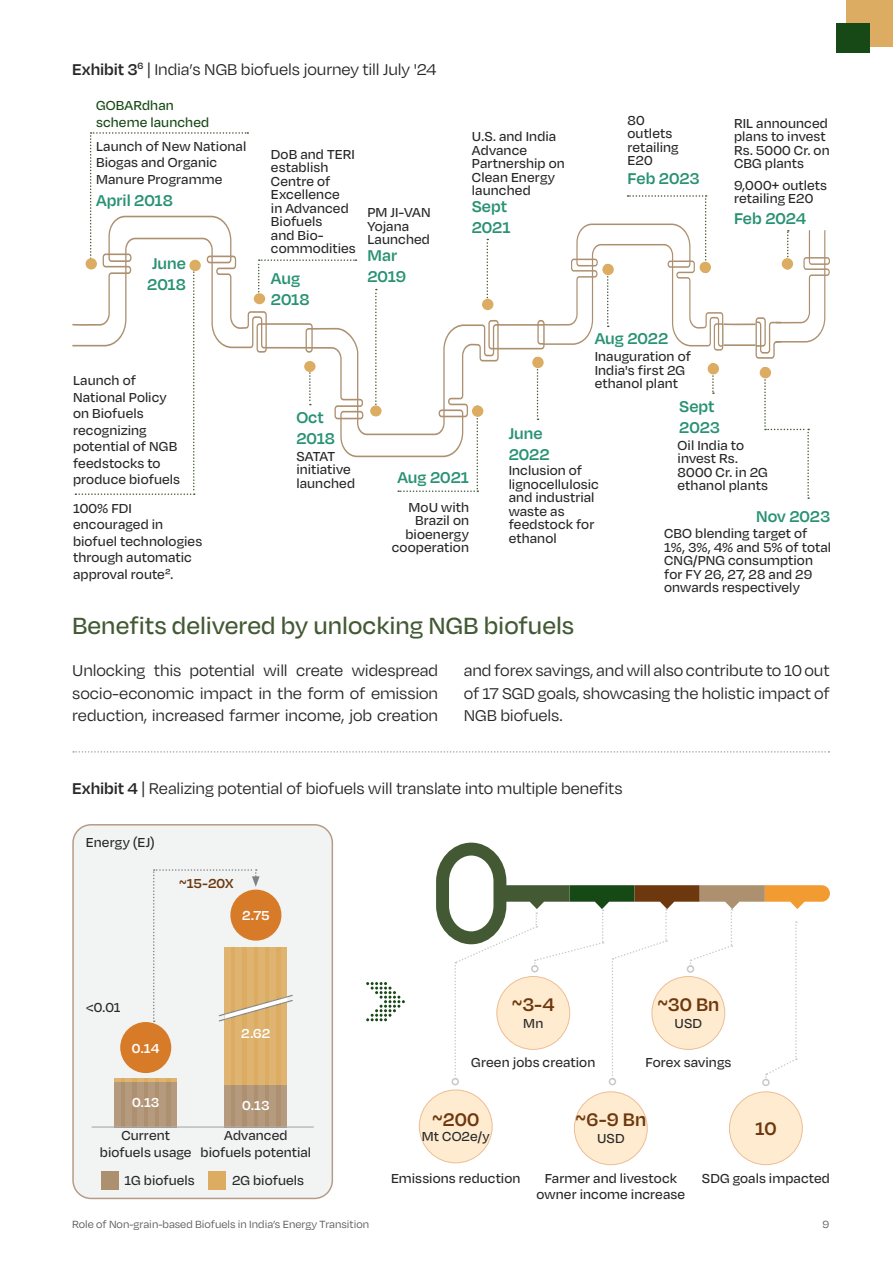
<style>
.page{position:relative;width:893px;height:1263px;background:#fff}
.page>*{position:absolute;margin:0;border:0;box-sizing:border-box;transform-origin:0 0}
.t1{font:500 27px "Degular";color:#435933}
.t2{font:600 21px "Degular";letter-spacing:.005em;color:#6d380e}
.t3{font:18px/22.5px "Degular";letter-spacing:-.01em;color:#292829;text-align:justify}
.t4{font:600 18px/21px "Degular";letter-spacing:-.005em;color:#299273}
.t5{font:500 15px/13.5px "Degular";letter-spacing:.005em;color:#292829}
.t6{font:500 15px/16.5px "Degular";letter-spacing:.01em;color:#174916}
.t7{font:600 15px "Degular";color:#fff}
.t8{font:600 15px "Degular";color:#6d380e}
.t9{font:12px "Degular";color:#58595b}
.s1{font-weight:600}
</style>
<div class="page">
<div style="left:846px;top:0;width:47px;height:47px;background:#dcac62"></div>
<div style="left:836px;top:23px;width:34px;height:30px;background:#174916"></div>
<svg style="left:90px;top:132px;width:158px;height:84px"></svg>
<svg style="left:75px;top:457px;width:120px;height:38px"></svg>
<svg style="left:398px;top:457px;width:80px;height:35px"></svg>
<svg style="left:72px;top:216px;width:465px;height:241px"></svg>
<svg style="left:537px;top:195px;width:293px;height:304px"></svg>
<div style="left:419px;top:1090px;width:73px;height:73px;background:#ffecd0;border-radius:50%"></div>
<div style="left:419px;top:1089px;width:74px;height:74px;border:1px solid #d87b29;border-radius:50%"></div>
<div style="left:574px;top:1092px;width:73px;height:73px;background:#ffecd0;border-radius:50%"></div>
<div style="left:574px;top:1091px;width:74px;height:74px;border:1px solid #d87b29;border-radius:50%"></div>
<div style="left:729px;top:1092px;width:73px;height:73px;background:#ffecd0;border-radius:50%"></div>
<div style="left:729px;top:1091px;width:74px;height:74px;border:1px solid #d87b29;border-radius:50%"></div>
<div style="left:451px;top:1078px;width:8px;height:7px;border:2px solid #c7c8ca;border-radius:50%"></div>
<div style="left:609px;top:1078px;width:7px;height:7px;border:2px solid #c7c8ca;border-radius:50%"></div>
<div style="left:762px;top:1079px;width:8px;height:7px;border:2px solid #c7c8ca;border-radius:50%"></div>
<div style="left:73px;top:825px;width:259px;height:373px;background:#f2f3f3;border-radius:18px"></div>
<div style="left:72px;top:824px;width:261px;height:375px;border:2px solid #6d380e;border-radius:18px"></div>
<svg style="left:366px;top:982px;width:39px;height:39px"></svg>
<div style="left:101px;top:1171px;width:18px;height:18px;background:#ad9070"></div>
<svg style="left:209px;top:1171px;width:17px;height:18px"></svg>
<div style="left:114px;top:1082px;width:63px;height:45px;background:linear-gradient(to bottom,#ae9172,#ae9172)"></div>
<svg style="left:231px;top:1085px;width:50px;height:41px"></svg>
<svg style="left:120px;top:1078px;width:51px;height:4px"></svg>
<svg style="left:231px;top:1022px;width:50px;height:63px;background:#dcad64"></svg>
<hr style="left:98px;top:1126px;width:216px;height:1px;background:#a7a9ac">
<div style="left:120px;top:1022px;width:51px;height:51px;background:#d87b29;border-radius:50%"></div>
<svg style="left:225px;top:1022px;width:6px;height:104px"></svg>
<svg style="left:236px;top:1022px;width:6px;height:104px"></svg>
<svg style="left:247px;top:1022px;width:6px;height:104px"></svg>
<svg style="left:259px;top:1022px;width:6px;height:104px"></svg>
<svg style="left:270px;top:1022px;width:6px;height:104px"></svg>
<svg style="left:281px;top:1022px;width:6px;height:104px"></svg>
<svg style="left:114px;top:1078px;width:6px;height:48px"></svg>
<svg style="left:126px;top:1078px;width:6px;height:48px"></svg>
<svg style="left:137px;top:1078px;width:6px;height:48px"></svg>
<svg style="left:148px;top:1078px;width:6px;height:48px"></svg>
<svg style="left:160px;top:1078px;width:6px;height:48px"></svg>
<svg style="left:171px;top:1078px;width:6px;height:48px"></svg>
<svg style="left:153px;top:869px;width:140px;height:153px"></svg>
<svg style="left:436px;top:843px;width:394px;height:237px"></svg>
<svg style="left:73px;top:751px;width:756px;height:2px"></svg>
<p class="t3" style="left:72px;top:57px;width:366px"><span class="s1">Exhibit 3</span><sup>6</sup> | India’s NGB biofuels journey till July '24</p>
<p class="t6" style="left:96px;top:97px;width:115px">GOBARdhan scheme launched</p>
<p class="t5" style="left:96px;top:137px;width:152px;line-height:16.5px">Launch of New National<br>Biogas and Organic<br>Manure Programme</p>
<p class="t4" style="left:96px;top:189px;width:78px">April 2018</p>
<p class="t4" style="left:147px;top:252px;width:40px">June<br>2018</p>
<p class="t5" style="left:271px;top:147px;width:86px">DoB and TERI establish<br>Centre of<br>Excellence<br>in Advanced<br>Biofuels<br>and Bio&shy;commodities</p>
<p class="t4" style="left:271px;top:267px;width:40px">Aug<br>2018</p>
<p class="t5" style="left:367px;top:205px;width:65px">PM JI-VAN<br>Yojana<br>Launched</p>
<p class="t4" style="left:367px;top:244px;width:40px">Mar<br>2019</p>
<p class="t5" style="left:472px;top:129px;width:94px">U.S. and India<br>Advance<br>Partnership on<br>Clean Energy launched</p>
<p class="t4" style="left:472px;top:195px;width:40px">Sept<br>2021</p>
<p class="t5" style="left:627px;top:112px;width:53px">80 outlets retailing<br>E20</p>
<p class="t5" style="left:734px;top:115px;width:97px">RIL announced plans to invest<br>Rs. 5000 Cr. on<br>CBG plants</p>
<p class="t5" style="left:734px;top:178px;width:95px">9,000+ outlets retailing E20</p>
<p class="t4" style="left:628px;top:167px;width:74px">Feb 2023</p>
<p class="t4" style="left:734px;top:207px;width:74px">Feb 2024</p>
<p class="t4" style="left:595px;top:327px;width:75px">Aug 2022</p>
<p class="t5" style="left:73px;top:372px;width:109px;line-height:16.5px">Launch of<br>National Policy on Biofuels recognizing potential of NGB feedstocks to produce biofuels</p>
<p class="t5" style="left:73px;top:499px;width:131px;line-height:16.5px">100% FDI encouraged in biofuel technologies through automatic approval route2.</p>
<p class="t4" style="left:296px;top:406px;width:40px">Oct<br>2018</p>
<p class="t5" style="left:296px;top:449px;width:60px">SATAT initiative launched</p>
<p class="t4" style="left:397px;top:466px;width:73px">Aug 2021</p>
<p class="t5" style="left:392px;top:500px;width:79px;text-align:right">MoU with<br>Brazil on bioenergy cooperation</p>
<p class="t5" style="left:595px;top:349px;width:98px">Inauguration of<br>India's first 2G ethanol plant</p>
<p class="t4" style="left:509px;top:422px;width:43px">June<br>2022</p>
<p class="t5" style="left:509px;top:463px;width:92px">Inclusion of lignocellulosic and industrial waste as feedstock for ethanol</p>
<p class="t4" style="left:679px;top:395px;width:42px">Sept<br>2023</p>
<p class="t5" style="left:678px;top:438px;width:92px">Oil India to invest Rs.<br>8000 Cr. in 2G ethanol plants</p>
<p class="t4" style="left:756px;top:505px;width:76px">Nov 2023</p>
<p class="t5" style="left:664px;top:526px;width:169px">CBO blending target of<br>1%, 3%, 4% and 5% of total<br>CNG/PNG consumption for FY 26, 27, 28 and 29 onwards respectively</p>
<h1 class="t1" style="left:72px;top:609px;width:503px">Benefits delivered by unlocking NGB biofuels</h1>
<p class="t3" style="left:72px;top:659px;width:367px">Unlocking this potential will create widespread socio-economic impact in the form of emission reduction, increased farmer income, job creation</p>
<p class="t3" style="left:464px;top:659px;width:367px">and forex savings, and will also contribute to 10 out of 17 SGD goals, showcasing the holistic impact of NGB biofuels.</p>
<p class="t3" style="left:72px;top:777px;width:552px"><span class="s1">Exhibit 4</span> | Realizing potential of biofuels will translate into multiple benefits</p>
<p class="t5" style="left:86px;top:835px;width:70px">Energy (EJ)</p>
<p class="t8" style="left:179px;top:873px;width:56px">~15-20X</p>
<p class="t7" style="left:242px;top:906px;width:29px">2.75</p>
<p class="t5" style="left:86px;top:1000px;width:36px">&lt;0.01</p>
<p class="t7" style="left:132px;top:1038px;width:29px">0.14</p>
<p class="t7" style="left:241px;top:1023px;width:31px">2.62</p>
<p class="t7" style="left:132px;top:1093px;width:29px">0.13</p>
<p class="t7" style="left:242px;top:1095px;width:29px">0.13</p>
<p class="t5" style="left:100px;top:1126px;width:93px;line-height:16.5px;text-align:center">Current biofuels usage</p>
<p class="t5" style="left:201px;top:1126px;width:112px;line-height:16.5px;text-align:center">Advanced biofuels potential</p>
<p class="t5" style="left:125px;top:1172px;width:72px">1G biofuels</p>
<p class="t5" style="left:232px;top:1172px;width:74px">2G biofuels</p>
<h2 class="t2" style="left:512px;top:991px;width:44px">~3-4</h2>
<p class="t5" style="left:523px;top:1015px;width:22px">Mn</p>
<h2 class="t2" style="left:657px;top:991px;width:64px">~30 Bn</h2>
<p class="t5" style="left:675px;top:1015px;width:29px">USD</p>
<p class="t5" style="left:471px;top:1055px;width:126px">Green jobs creation</p>
<p class="t5" style="left:645px;top:1055px;width:88px">Forex savings</p>
<h2 class="t2" style="left:432px;top:1106px;width:49px">~200</h2>
<p class="t5" style="left:422px;top:1129px;width:69px">Mt CO2e/y</p>
<h2 class="t2" style="left:575px;top:1107px;width:72px">~6-9 Bn</h2>
<p class="t5" style="left:597px;top:1131px;width:29px">USD</p>
<h2 class="t2" style="left:755px;top:1115px;width:23px">10</h2>
<p class="t5" style="left:391px;top:1170px;width:131px">Emissions reduction</p>
<p class="t5" style="left:536px;top:1169px;width:150px;line-height:16.5px;text-align:center">Farmer and livestock owner income increase</p>
<p class="t5" style="left:702px;top:1170px;width:130px">SDG goals impacted</p>
<p class="t9" style="left:72px;top:1217px;width:298px">Role of Non-grain-based Biofuels in India’s Energy Transition</p>
<p class="t9" style="left:822px;top:1217px;width:8px">9</p>
</div>
